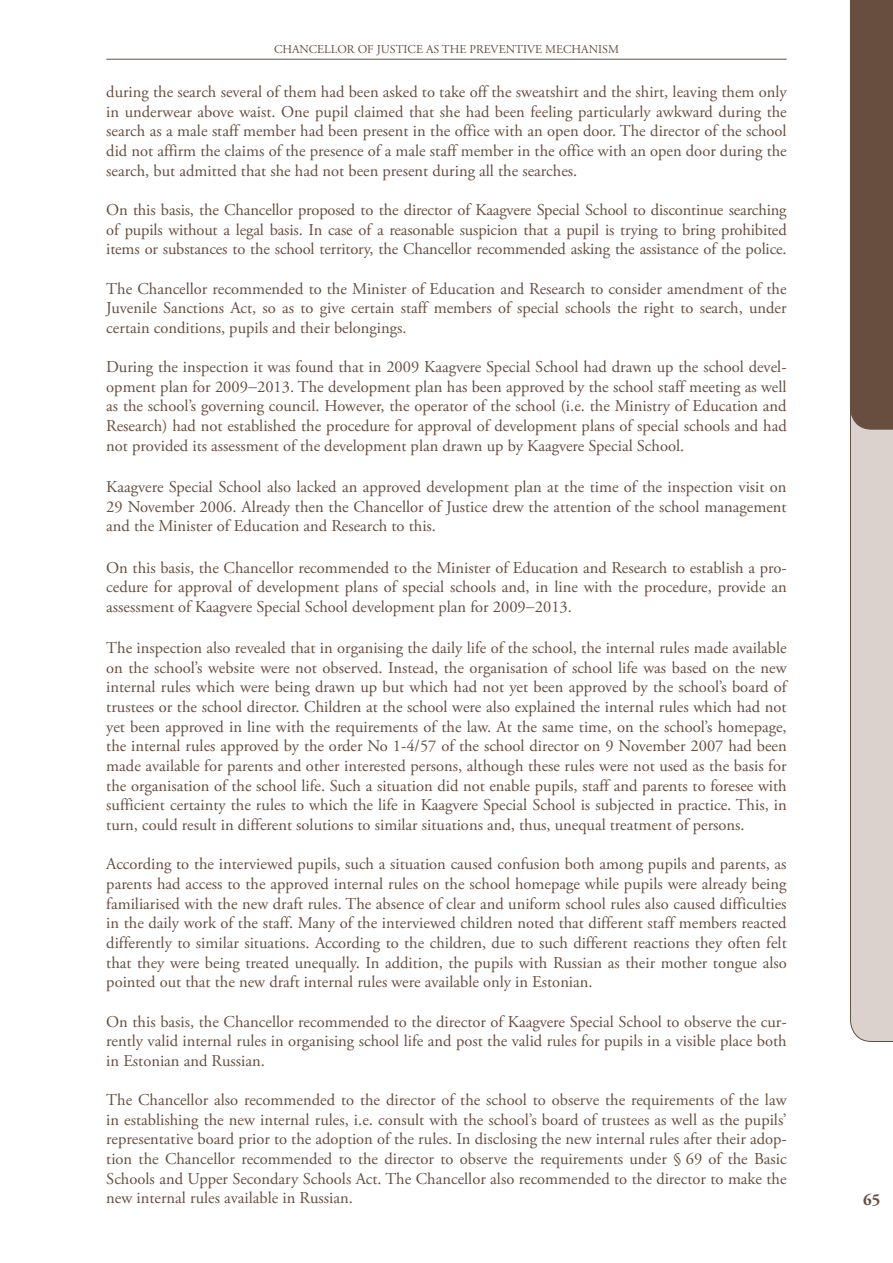
<style>
.page{position:relative;width:893px;height:1263px;background:#fff}
.page>*{position:absolute;margin:0;border:0;box-sizing:border-box;transform-origin:0 0}
.t1{font:16.5px/19.6px "Adobe Garamond Pro";color:#674e3f;text-align:justify}
.t2{font:700 16.5px "Adobe Garamond Pro";color:#674e3f}
.t3{font:12px "Adobe Garamond Pro";color:#674e3f}
</style>
<div class="page">
<svg style="left:850px;top:0;width:43px;height:1042px;background:#aa9a90"></svg>
<hr style="left:106px;top:59px;width:681px;height:1px;background:#674e3f">
<p class="t3" style="left:274px;top:42px;width:346px">CHANCELLOR OF JUSTICE AS THE PREVENTIVE MECHANISM</p>
<p class="t1" style="left:106px;top:83px;width:682px">during the search several of them had been asked to take off the sweatshirt and the shirt, leaving them only in underwear above waist. One pupil claimed that she had been feeling particularly awkward during the search as a male staff member had been present in the office with an open door. The director of the school did not affirm the claims of the presence of a male staff member in the office with an open door during the search, but admitted that she had not been present during all the searches.</p>
<p class="t1" style="left:106px;top:200px;width:682px">On this basis, the Chancellor proposed to the director of Kaagvere Special School to discontinue searching of pupils without a legal basis. In case of a reasonable suspicion that a pupil is trying to bring prohibited items or substances to the school territory, the Chancellor recommended asking the assistance of the police.</p>
<p class="t1" style="left:106px;top:279px;width:682px">The Chancellor recommended to the Minister of Education and Research to consider amendment of the Juvenile Sanctions Act, so as to give certain staff members of special schools the right to search, under certain conditions, pupils and their belongings.</p>
<p class="t1" style="left:106px;top:358px;width:682px">During the inspection it was found that in 2009 Kaagvere Special School had drawn up the school devel&shy;opment plan for 2009−2013. The development plan has been approved by the school staff meeting as well as the school’s governing council. However, the operator of the school (i.e. the Ministry of Education and Research) had not established the procedure for approval of development plans of special schools and had not provided its assessment of the development plan drawn up by Kaagvere Special School.</p>
<p class="t1" style="left:106px;top:477px;width:682px">Kaagvere Special School also lacked an approved development plan at the time of the inspection visit on 29 November 2006. Already then the Chancellor of Justice drew the attention of the school management and the Minister of Education and Research to this.</p>
<p class="t1" style="left:106px;top:558px;width:682px">On this basis, the Chancellor recommended to the Minister of Education and Research to establish a pro&shy;cedure for approval of development plans of special schools and, in line with the procedure, provide an assessment of Kaagvere Special School development plan for 2009−2013.</p>
<p class="t1" style="left:106px;top:639px;width:682px">The inspection also revealed that in organising the daily life of the school, the internal rules made available on the school’s website were not observed. Instead, the organisation of school life was based on the new internal rules which were being drawn up but which had not yet been approved by the school’s board of trustees or the school director. Children at the school were also explained the internal rules which had not yet been approved in line with the requirements of the law. At the same time, on the school’s homepage, the internal rules approved by the order No 1-4/57 of the school director on 9 November 2007 had been made available for parents and other interested persons, although these rules were not used as the basis for the organisation of the school life. Such a situation did not enable pupils, staff and parents to foresee with sufficient certainty the rules to which the life in Kaagvere Special School is subjected in practice. This, in turn, could result in different solutions to similar situations and, thus, unequal treatment of persons.</p>
<p class="t1" style="left:106px;top:855px;width:682px">According to the interviewed pupils, such a situation caused confusion both among pupils and parents, as parents had access to the approved internal rules on the school homepage while pupils were already being familiarised with the new draft rules. The absence of clear and uniform school rules also caused difficulties in the daily work of the staff. Many of the interviewed children noted that different staff members reacted differently to similar situations. According to the children, due to such different reactions they often felt that they were being treated unequally. In addition, the pupils with Russian as their mother tongue also pointed out that the new draft internal rules were available only in Estonian.</p>
<p class="t1" style="left:106px;top:1012px;width:682px">On this basis, the Chancellor recommended to the director of Kaagvere Special School to observe the cur&shy;rently valid internal rules in organising school life and post the valid rules for pupils in a visible place both in Estonian and Russian.</p>
<p class="t1" style="left:106px;top:1091px;width:682px">The Chancellor also recommended to the director of the school to observe the requirements of the law in establishing the new internal rules, i.e. consult with the school’s board of trustees as well as the pupils’ representative board prior to the adoption of the rules. In disclosing the new internal rules after their adop&shy;tion the Chancellor recommended to the director to observe the requirements under § 69 of the Basic Schools and Upper Secondary Schools Act. The Chancellor also recommended to the director to make the new internal rules available in Russian.</p>
<p class="t2" style="left:863px;top:1190px;width:19px">65</p>
</div>
